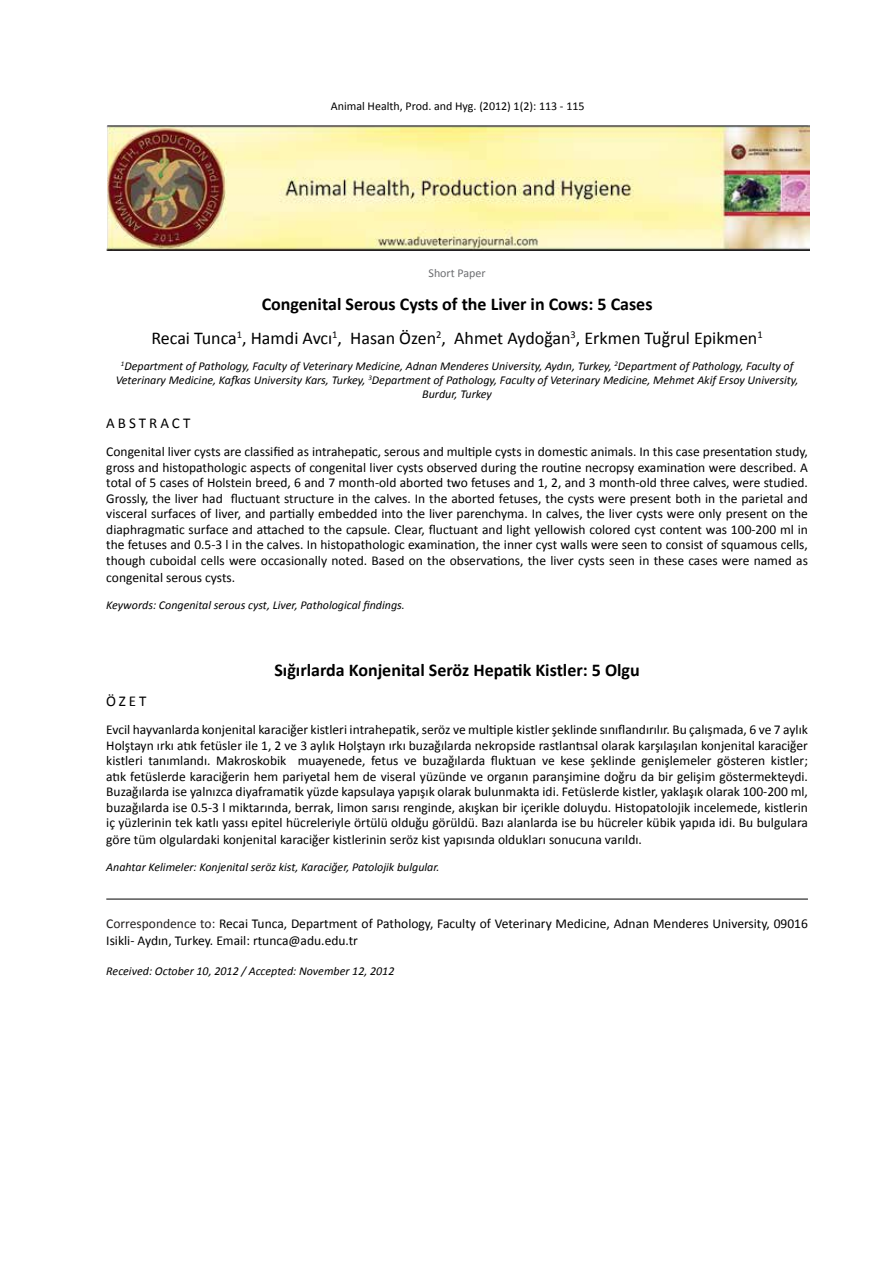
<style>
.page{position:relative;width:893px;height:1263px;background:#fff}
.page>*{position:absolute;margin:0;border:0;box-sizing:border-box;transform-origin:0 0}
.t1{font:18px/33.5px "Calibri";color:#000;text-align:center}
.t2{font:700 18px "Calibri";color:#000}
.t3{font:15px "Calibri";letter-spacing:.2em;color:#000}
.t4{font:13.5px/15.6px "Calibri";color:#000;text-align:justify}
.t5{font:italic 12px/13.8px "Calibri";color:#000;text-align:center}
.t6{font:12px "Calibri";color:#000}
.t7{font:12px "Calibri";color:#6d6e71}
.s1{font-weight:700}
.s2{color:#231f20}
</style>
<div class="page">
<hr style="left:106px;top:899px;width:702px;height:1px;background:#000">
<img style="left:106px;top:126px;width:703px;height:124px">
<p class="t6" style="left:331px;top:99px;width:255px">Animal Health, Prod. and Hyg. (2012) 1(2): 113 - 115</p>
<p class="t7" style="left:428px;top:265px;width:59px">Short Paper</p>
<h1 class="t1" style="left:151px;top:288px;width:613px"><span class="s1">Congenital Serous Cysts of the Liver in Cows: 5 Cases<br></span>Recai Tunca<sup>1</sup>, Hamdi Avcı<sup>1</sup>, Hasan Özen<sup>2</sup>, Ahmet Aydoğan<sup>3</sup>, Erkmen Tuğrul Epikmen<sup>1</sup></h1>
<p class="t5" style="left:116px;top:359px;width:684px"><sup>1</sup>Department of Pathology, Faculty of Veterinary Medicine, Adnan Menderes University, Aydın, Turkey, <sup>2</sup>Department of Pathology, Faculty of<br>Veterinary Medicine, Kafkas University Kars, Turkey, <sup>3</sup>Department of Pathology, Faculty of Veterinary Medicine, Mehmet Akif Ersoy University,<br>Burdur, Turkey</p>
<p class="t3" style="left:106px;top:413px;width:86px">ABSTRACT</p>
<p class="t4" style="left:106px;top:444px;width:703px">Congenital liver cysts are classified as intrahepatic, serous and multiple cysts in domestic animals. In this case presentation study, gross and histopathologic aspects of congenital liver cysts observed during the routine necropsy examination were described. A total of 5 cases of Holstein breed, 6 and 7 month-old aborted two fetuses and 1, 2, and 3 month-old three calves, were studied.<br>Grossly, the liver had fluctuant structure in the calves. In the aborted fetuses, the cysts were present both in the parietal and visceral surfaces of liver, and partially embedded into the liver parenchyma. In calves, the liver cysts were only present on the diaphragmatic surface and attached to the capsule. Clear, fluctuant and light yellowish colored cyst content was 100-200 ml in the fetuses and 0.5-3 l in the calves. In histopathologic examination, the inner cyst walls were seen to consist of squamous cells, though cuboidal cells were occasionally noted. Based on the observations, the liver cysts seen in these cases were named as</p>
<p class="t4" style="left:106px;top:570px;width:130px">congenital serous cysts.</p>
<p class="t5" style="left:106px;top:597px;width:300px">Keywords: Congenital serous cyst, Liver, Pathological findings.</p>
<h1 class="t2" style="left:274px;top:658px;width:367px">Sığırlarda Konjenital Seröz Hepatik Kistler: 5 Olgu</h1>
<p class="t3" style="left:106px;top:691px;width:42px">ÖZET</p>
<p class="t4" style="left:106px;top:722px;width:703px">Evcil hayvanlarda konjenital karaciğer kistleri intrahepatik, seröz ve multiple kistler şeklinde sınıflandırılır. Bu çalışmada, 6 ve 7 aylık Holştayn ırkı atık fetüsler ile 1, 2 ve 3 aylık Holştayn ırkı buzağılarda nekropside rastlantısal olarak karşılaşılan konjenital karaciğer kistleri tanımlandı. Makroskobik muayenede, fetus ve buzağılarda fluktuan ve kese şeklinde genişlemeler gösteren kistler; atık fetüslerde karaciğerin hem pariyetal hem de viseral yüzünde ve organın paranşimine doğru da bir gelişim göstermekteydi.<br>Buzağılarda ise yalnızca diyaframatik yüzde kapsulaya yapışık olarak bulunmakta idi. Fetüslerde kistler, yaklaşık olarak 100-200 ml, buzağılarda ise 0.5-3 l miktarında, berrak, limon sarısı renginde, akışkan bir içerikle doluydu. Histopatolojik incelemede, kistlerin iç yüzlerinin tek katlı yassı epitel hücreleriyle örtülü olduğu görüldü. Bazı alanlarda ise bu hücreler kübik yapıda idi. Bu bulgulara</p>
<p class="t4" style="left:106px;top:832px;width:537px">göre tüm olgulardaki konjenital karaciğer kistlerinin seröz kist yapısında oldukları sonucuna varıldı.</p>
<p class="t5" style="left:106px;top:860px;width:335px">Anahtar Kelimeler: Konjenital seröz kist, Karaciğer, Patolojik bulgular.</p>
<p class="t4" style="left:106px;top:914px;width:703px;line-height:17.2px"><span class="s2">Correspondence to:</span> Recai Tunca, Department of Pathology, Faculty of Veterinary Medicine, Adnan Menderes University, 09016<br>Isikli- Aydın, Turkey. Email: rtunca@adu.edu.tr</p>
<p class="t5" style="left:106px;top:963px;width:290px">Received: October 10, 2012 / Accepted: November 12, 2012</p>
</div>
